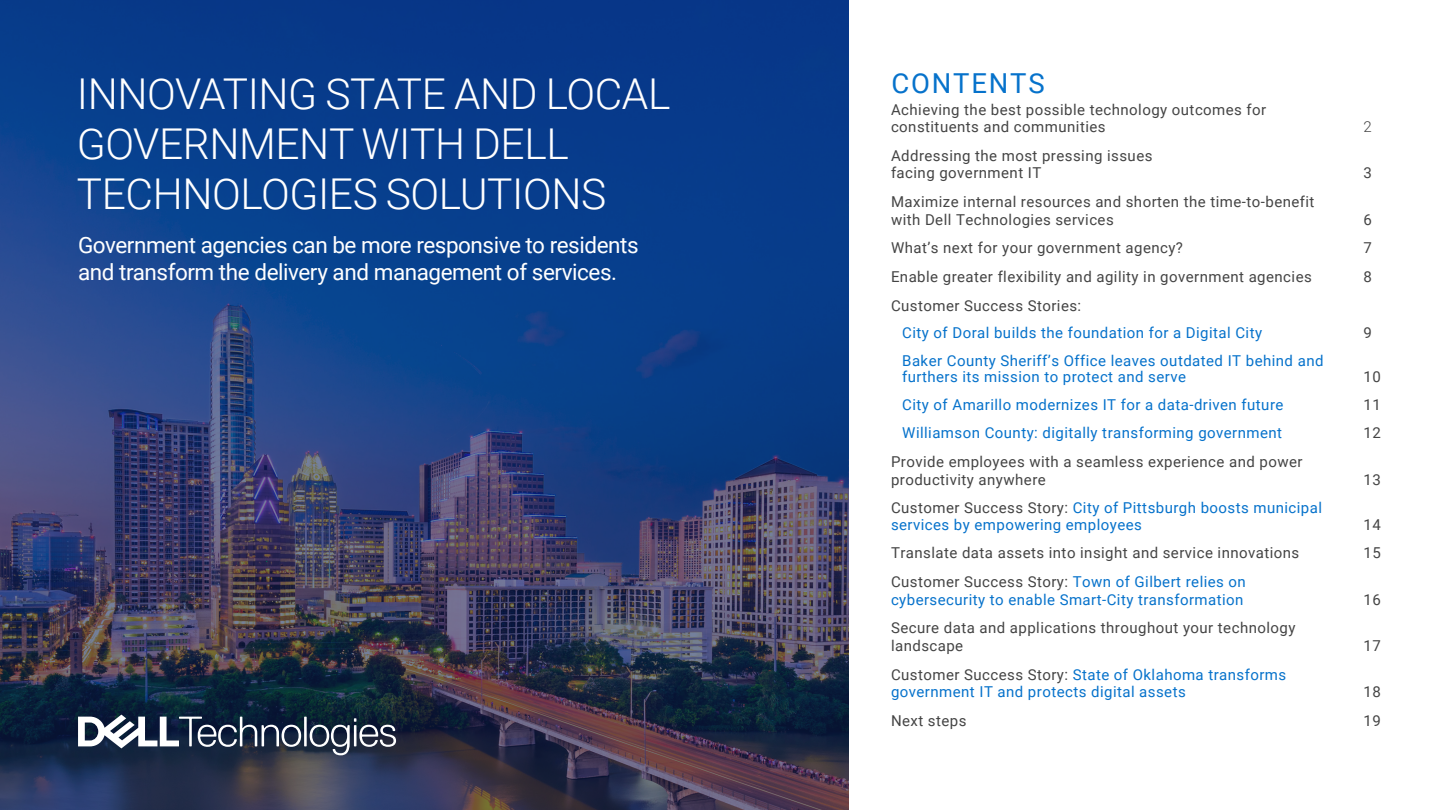
<style>
.page{position:relative;width:1440px;height:810px;background:#fff}
.page>*{position:absolute;margin:0;border:0;box-sizing:border-box;transform-origin:0 0}
.t1{font:300 42.5px/50px "Roboto";letter-spacing:-.01em;color:#fff}
.t2{font:27.5px "Roboto";letter-spacing:.065em;color:#0672cb}
.t3{font:22.5px/27.5px "Roboto";letter-spacing:-.02em;color:#fff}
.t4{font:15px/17.5px "Roboto";letter-spacing:.03em;color:#444}
.t5{font:15px/16.2px "Roboto";letter-spacing:.03em;color:#0672cb}
.t6{font:300 15px "Roboto";color:#444}
.s1{color:#444}
</style>
<div class="page">
<img style="left:0;top:0;width:849px;height:810px">
<svg style="left:78px;top:715px;width:318px;height:40px"></svg>
<h1 class="t1" style="left:77px;top:68px;width:595px">INNOVATING STATE AND LOCAL<br>GOVERNMENT WITH DELL<br>TECHNOLOGIES SOLUTIONS</h1>
<h3 class="t3" style="left:78px;top:230px;width:562px">Government agencies can be more responsive to residents and transform the delivery and management of services.</h3>
<h2 class="t2" style="left:891px;top:64px;width:155px">CONTENTS</h2>
<p class="t4" style="left:891px;top:100px;width:377px">Achieving the best possible technology outcomes for constituents and communities</p>
<p class="t4" style="left:891px;top:146px;width:263px">Addressing the most pressing issues facing government IT</p>
<p class="t4" style="left:891px;top:192px;width:425px">Maximize internal resources and shorten the time-to-benefit with Dell Technologies services</p>
<p class="t6" style="left:1364px;top:116px;width:10px">2</p>
<p class="t4" style="left:1364px;top:164px;width:10px">3</p>
<p class="t4" style="left:1364px;top:210px;width:10px">6</p>
<p class="t4" style="left:891px;top:239px;width:294px">What’s next for your government agency?</p>
<p class="t4" style="left:1364px;top:239px;width:10px">7</p>
<p class="t4" style="left:891px;top:267px;width:422px">Enable greater flexibility and agility in government agencies</p>
<p class="t4" style="left:1364px;top:267px;width:10px">8</p>
<p class="t4" style="left:891px;top:296px;width:192px">Customer Success Stories:</p>
<p class="t5" style="left:902px;top:324px;width:361px">City of Doral builds the foundation for a Digital City</p>
<p class="t4" style="left:1364px;top:324px;width:10px">9</p>
<p class="t5" style="left:902px;top:352px;width:423px">Baker County Sheriff’s Office leaves outdated IT behind and furthers its mission to protect and serve</p>
<p class="t4" style="left:1364px;top:367px;width:19px">10</p>
<p class="t5" style="left:902px;top:396px;width:383px">City of Amarillo modernizes IT for a data-driven future</p>
<p class="t4" style="left:1364px;top:395px;width:19px">11</p>
<p class="t5" style="left:902px;top:424px;width:381px">Williamson County: digitally transforming government</p>
<p class="t4" style="left:1364px;top:424px;width:19px">12</p>
<p class="t4" style="left:891px;top:452px;width:413px">Provide employees with a seamless experience and power productivity anywhere</p>
<p class="t4" style="left:1364px;top:470px;width:19px">13</p>
<p class="t5" style="left:891px;top:499px;width:433px"><span class="s1">Customer Success Story:</span> City of Pittsburgh boosts municipal services by empowering employees</p>
<p class="t4" style="left:1364px;top:515px;width:19px">14</p>
<p class="t4" style="left:891px;top:544px;width:410px">Translate data assets into insight and service innovations</p>
<p class="t4" style="left:1364px;top:544px;width:19px">15</p>
<p class="t5" style="left:891px;top:572px;width:356px;line-height:17.5px"><span class="s1">Customer Success Story:</span> Town of Gilbert relies on cybersecurity to enable Smart-City transformation</p>
<p class="t4" style="left:1364px;top:590px;width:19px">16</p>
<p class="t4" style="left:891px;top:619px;width:406px">Secure data and applications throughout your technology landscape</p>
<p class="t5" style="left:891px;top:665px;width:397px;line-height:17.5px"><span class="s1">Customer Success Story:</span> State of Oklahoma transforms government IT and protects digital assets</p>
<p class="t4" style="left:1364px;top:636px;width:19px">17</p>
<p class="t4" style="left:1364px;top:682px;width:19px">18</p>
<p class="t4" style="left:891px;top:711px;width:77px">Next steps</p>
<p class="t4" style="left:1364px;top:711px;width:19px">19</p>
</div>
